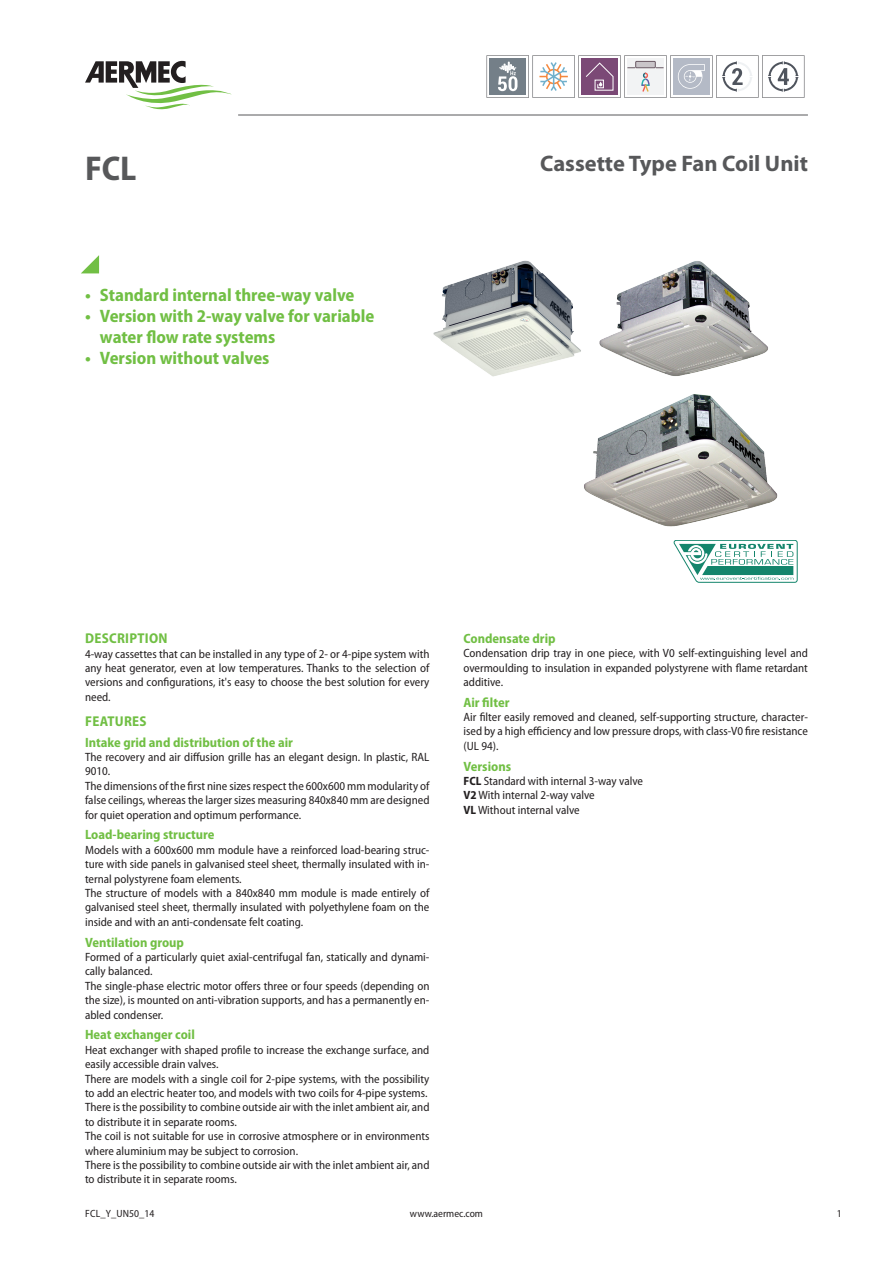
<style>
.page{position:relative;width:893px;height:1263px;background:#fff}
.page>*{position:absolute;margin:0;border:0;box-sizing:border-box;transform-origin:0 0}
.grandezza{font:700 semi-condensed 34.5px "Myriad Pro";color:#57585a}
.descrizione{font:700 22.5px "Myriad Pro";color:#57585a}
.t1{font:700 semi-condensed 18px/21px "Myriad Pro";color:#71bf44}
.t2{font:700 semi-condensed 14.25px "Myriad Pro";letter-spacing:.02em;color:#71bf44}
.t3{font:700 semi-condensed 13.5px "Myriad Pro";color:#71bf44}
.normale_en{font:semi-condensed 12px/14.4px "Myriad Pro";color:#231f20;text-align:justify}
.t4{font:semi-condensed 10.5px "Myriad Pro";color:#231f20}
.s1{font-weight:700}
</style>
<div class="page">
<svg style="left:81px;top:255px;width:18px;height:18px"></svg>
<hr style="left:238px;top:115px;width:570px;height:1px;background:#57585a">
<img style="left:434px;top:260px;width:344px;height:267px">
<svg style="left:85px;top:61px;width:147px;height:48px"></svg>
<svg style="left:486px;top:55px;width:318px;height:43px"></svg>
<svg style="left:674px;top:540px;width:123px;height:43px"></svg>
<p class="grandezza" style="left:85px;top:146px;width:53px">FCL</p>
<p class="descrizione" style="left:540px;top:149px;width:269px">Cassette Type Fan Coil Unit</p>
<p class="t1" style="left:85px;top:284px;width:271px">• Standard internal three-way valve</p>
<p class="t1" style="left:100px;top:305px;width:276px;text-indent:-15px">• Version with 2-way valve for variable water flow rate systems</p>
<p class="t1" style="left:85px;top:347px;width:186px">• Version without valves</p>
<p class="t2" style="left:85px;top:629px;width:84px">DESCRIPTION</p>
<p class="normale_en" style="left:85px;top:646px;width:346px">4-way cassettes that can be installed in any type of 2- or 4-pipe system with any heat generator, even at low temperatures. Thanks to the selection of versions and configurations, it's easy to choose the best solution for every need.</p>
<p class="t2" style="left:85px;top:712px;width:63px">FEATURES</p>
<p class="t3" style="left:85px;top:733px;width:209px">Intake grid and distribution of the air</p>
<p class="normale_en" style="left:85px;top:750px;width:346px">The recovery and air diffusion grille has an elegant design. In plastic, RAL<br>9010.</p>
<p class="normale_en" style="left:85px;top:778px;width:346px">The dimensions of the first nine sizes respect the 600x600 mm modularity of false ceilings, whereas the larger sizes measuring 840x840 mm are designed for quiet operation and optimum performance.</p>
<p class="t3" style="left:85px;top:826px;width:131px">Load-bearing structure</p>
<p class="normale_en" style="left:85px;top:842px;width:346px">Models with a 600x600 mm module have a reinforced load-bearing struc&shy;ture with side panels in galvanised steel sheet, thermally insulated with in&shy;ternal polystyrene foam elements.</p>
<p class="normale_en" style="left:85px;top:885px;width:346px">The structure of models with a 840x840 mm module is made entirely of galvanised steel sheet, thermally insulated with polyethylene foam on the inside and with an anti-condensate felt coating.</p>
<p class="t3" style="left:85px;top:933px;width:101px">Ventilation group</p>
<p class="normale_en" style="left:85px;top:949px;width:346px">Formed of a particularly quiet axial-centrifugal fan, statically and dynami&shy;cally balanced.</p>
<p class="normale_en" style="left:85px;top:978px;width:346px">The single-phase electric motor offers three or four speeds (depending on the size), is mounted on anti-vibration supports, and has a permanently en&shy;abled condenser.</p>
<p class="t3" style="left:85px;top:1026px;width:111px">Heat exchanger coil</p>
<p class="normale_en" style="left:85px;top:1042px;width:346px">Heat exchanger with shaped profile to increase the exchange surface, and easily accessible drain valves.</p>
<p class="normale_en" style="left:85px;top:1071px;width:346px">There are models with a single coil for 2-pipe systems, with the possibility to add an electric heater too, and models with two coils for 4-pipe systems.</p>
<p class="normale_en" style="left:85px;top:1100px;width:346px">There is the possibility to combine outside air with the inlet ambient air, and to distribute it in separate rooms.</p>
<p class="normale_en" style="left:85px;top:1129px;width:346px">The coil is not suitable for use in corrosive atmosphere or in environments where aluminium may be subject to corrosion.</p>
<p class="normale_en" style="left:85px;top:1157px;width:346px">There is the possibility to combine outside air with the inlet ambient air, and to distribute it in separate rooms.</p>
<p class="t3" style="left:463px;top:629px;width:94px">Condensate drip</p>
<p class="normale_en" style="left:463px;top:646px;width:346px">Condensation drip tray in one piece, with V0 self-extinguishing level and overmoulding to insulation in expanded polystyrene with flame retardant additive.</p>
<p class="t3" style="left:463px;top:693px;width:47px">Air filter</p>
<p class="normale_en" style="left:463px;top:710px;width:346px">Air filter easily removed and cleaned, self-supporting structure, character&shy;ised by a high efficiency and low pressure drops, with class-V0 fire resistance (UL 94).</p>
<p class="t3" style="left:463px;top:757px;width:49px">Versions</p>
<p class="normale_en" style="left:463px;top:774px;width:181px"><span class="s1">FCL</span> Standard with internal 3-way valve</p>
<p class="normale_en" style="left:463px;top:788px;width:133px"><span class="s1">V2</span> With internal 2-way valve</p>
<p class="normale_en" style="left:463px;top:802px;width:118px"><span class="s1">VL</span> Without internal valve</p>
<p class="t4" style="left:85px;top:1207px;width:71px">FCL_Y_UN50_14</p>
<p class="t4" style="left:410px;top:1207px;width:75px">www.aermec.com</p>
<p class="t4" style="left:837px;top:1207px;width:6px">1</p>
</div>
